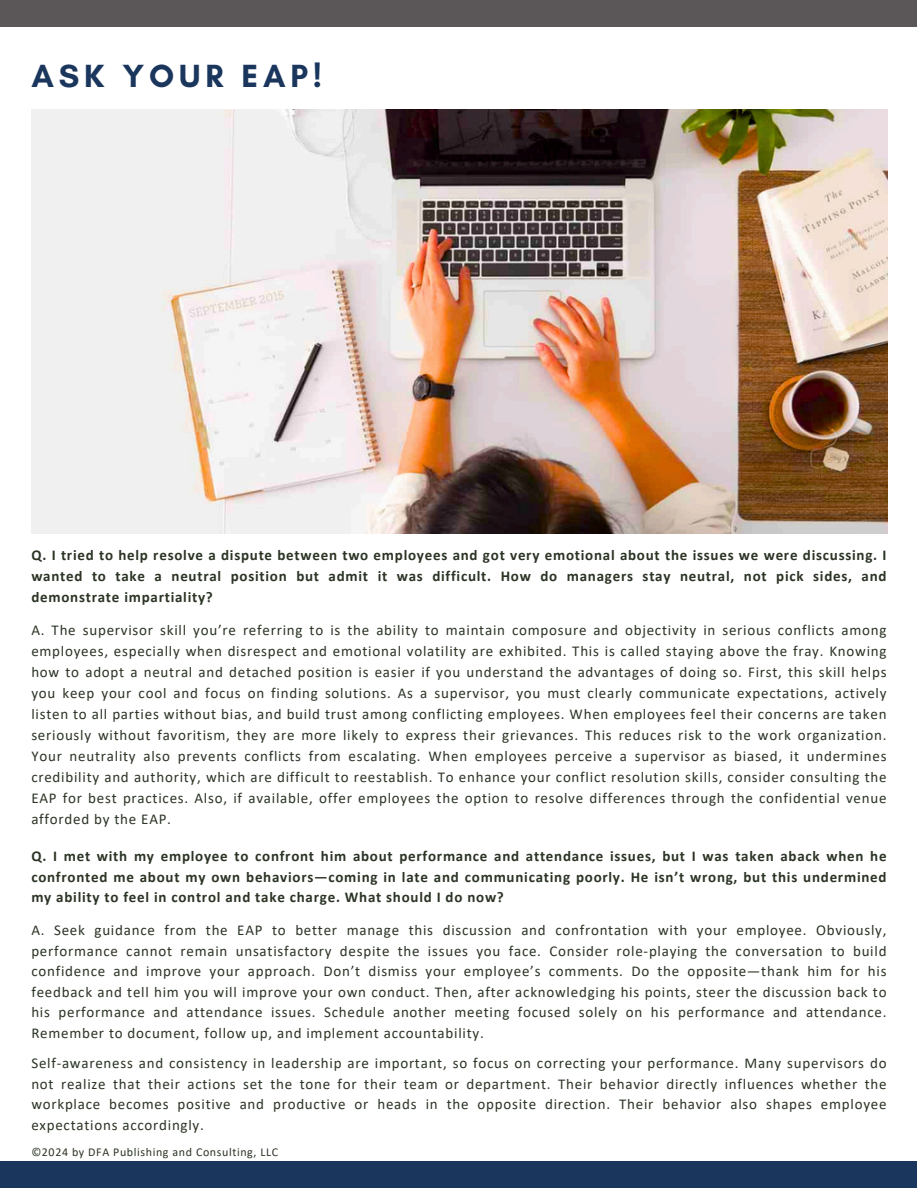
<style>
.page{position:relative;width:918px;height:1188px;background:#fff}
.page>*{position:absolute;margin:0;border:0;box-sizing:border-box;transform-origin:0 0}
.t1{font:700 32.7px "Glacial Indifference";letter-spacing:.15em;color:#1b365d}
.t2{font:15px/21px "Calibri";letter-spacing:.05em;color:#2b3425;text-align:justify}
.t3{font:700 15px/21px "Calibri";letter-spacing:.05em;color:#2b3425;text-align:justify}
.t4{font:12px "Calibri";letter-spacing:.05em;color:#2b3425}
</style>
<div class="page">
<div style="left:0;top:0;width:917px;height:27px;background:#5b5758"></div>
<div style="left:0;top:1162px;width:916px;height:26px;background:#1b365d"></div>
<img style="left:31px;top:109px;width:856px;height:425px">
<p class="t1" style="left:31px;top:56px;width:292px">ASK YOUR EAP!</p>
<p class="t3" style="left:31px;top:546px;width:857px">Q. I tried to help resolve a dispute between two employees and got very emotional about the issues we were discussing. I wanted to take a neutral position but admit it was difficult. How do managers stay neutral, not pick sides, and demonstrate impartiality?</p>
<h1 class="t2" style="left:31px;top:621px;width:857px">A. The supervisor skill you’re referring to is the ability to maintain composure and objectivity in serious conflicts among employees, especially when disrespect and emotional volatility are exhibited. This is called staying above the fray. Knowing how to adopt a neutral and detached position is easier if you understand the advantages of doing so. First, this skill helps you keep your cool and focus on finding solutions. As a supervisor, you must clearly communicate expectations, actively listen to all parties without bias, and build trust among conflicting employees. When employees feel their concerns are taken seriously without favoritism, they are more likely to express their grievances. This reduces risk to the work organization.<br>Your neutrality also prevents conflicts from escalating. When employees perceive a supervisor as biased, it undermines credibility and authority, which are difficult to reestablish. To enhance your conflict resolution skills, consider consulting the EAP for best practices. Also, if available, offer employees the option to resolve differences through the confidential venue afforded by the EAP.</h1>
<h2 class="t3" style="left:31px;top:847px;width:857px;line-height:20.5px">Q. I met with my employee to confront him about performance and attendance issues, but I was taken aback when he confronted me about my own behaviors—coming in late and communicating poorly. He isn’t wrong, but this undermined my ability to feel in control and take charge. What should I do now?</h2>
<h3 class="t2" style="left:31px;top:921px;width:857px;line-height:20.5px">A. Seek guidance from the EAP to better manage this discussion and confrontation with your employee. Obviously, performance cannot remain unsatisfactory despite the issues you face. Consider role-playing the conversation to build confidence and improve your approach. Don’t dismiss your employee’s comments. Do the opposite—thank him for his feedback and tell him you will improve your own conduct. Then, after acknowledging his points, steer the discussion back to his performance and attendance issues. Schedule another meeting focused solely on his performance and attendance.<br>Remember to document, follow up, and implement accountability.</h3>
<h2 class="t2" style="left:31px;top:1054px;width:857px;line-height:20.5px">Self-awareness and consistency in leadership are important, so focus on correcting your performance. Many supervisors do not realize that their actions set the tone for their team or department. Their behavior directly influences whether the workplace becomes positive and productive or heads in the opposite direction. Their behavior also shapes employee expectations accordingly.</h2>
<h3 class="t4" style="left:31px;top:1147px;width:248px">©2024 by DFA Publishing and Consulting, LLC</h3>
</div>
